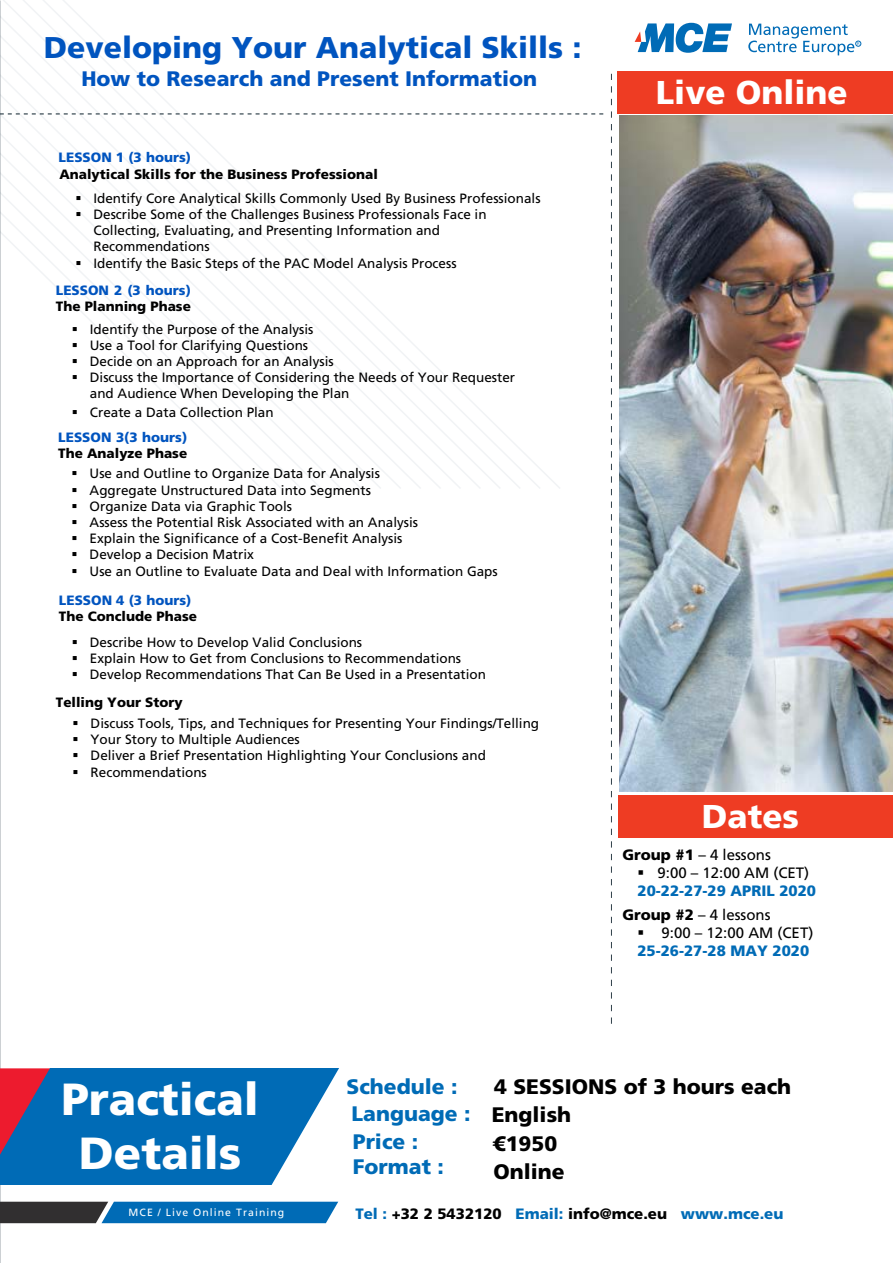
<style>
.page{position:relative;width:893px;height:1263px;background:#fff}
.page>*{position:absolute;margin:0;border:0;box-sizing:border-box;transform-origin:0 0}
.t1{font:900 45px/54px "Frutiger LT Std";color:#fff;text-align:center}
.t2{font:900 33px "Frutiger LT Std";color:#fff}
.t3{font:900 30px "Frutiger LT Std";color:#0054bf}
.t4{font:900 21px/28.5px "Frutiger LT Std";color:#000}
.t5{font:900 21px "Frutiger LT Std";color:#0054bf}
.t6{font:900 21px/27.6px "Frutiger LT Std";color:#006bb6}
.t7{font:900 15px/18px "Frutiger LT Std";color:#006bb6}
.t8{font:900 15px "Frutiger LT Std";color:#000}
.t9{font:15px "Frutiger LT Std";color:#000}
.t10{font:13.5px/16.2px "Frutiger LT Std";color:#000}
.t11{font:900 13.5px "Frutiger LT Std";color:#000}
.t12{font:900 13.5px "Frutiger LT Std";color:#0054bf}
.t13{font:10.5px "Frutiger LT Std";letter-spacing:.1em;color:#fff}
.s1{font-weight:900;color:#0054bf}
.s2{font-weight:900}
.s3{color:#000}
.s4{font-weight:400;color:#000}
.s5{color:#006bb6}
</style>
<div class="page">
<svg style="left:263px;top:113px;width:160px;height:376px"></svg>
<svg style="left:0;top:0;width:263px;height:491px"></svg>
<svg style="left:635px;top:23px;width:97px;height:30px"></svg>
<svg style="left:748px;top:24px;width:113px;height:31px"></svg>
<div style="left:617px;top:71px;width:276px;height:43px;background:#ee3c23"></div>
<div style="left:618px;top:795px;width:275px;height:42px;background:#ee3c23"></div>
<svg style="left:611px;top:74px;width:1px;height:950px"></svg>
<svg style="left:0;top:114px;width:603px;height:1px"></svg>
<img style="left:620px;top:115px;width:273px;height:676px">
<svg style="left:0;top:1068px;width:339px;height:116px;background:#2574b5"></svg>
<svg style="left:0;top:1202px;width:338px;height:21px;background:#175d90"></svg>
<h3 class="t3" style="left:44px;top:29px;width:539px">Developing Your Analytical Skills :</h3>
<h3 class="t5" style="left:81px;top:66px;width:457px">How to Research and Present Information</h3>
<p class="t12" style="left:59px;top:149px;width:134px">LESSON 1 (3 hours)</p>
<p class="t11" style="left:59px;top:166px;width:320px">Analytical Skills for the Business Professional</p>
<p class="t10" style="left:75px;top:190px;width:467px">▪ Identify Core Analytical Skills Commonly Used By Business Professionals</p>
<p class="t10" style="left:93px;top:206px;width:395px;text-indent:-18px">▪ Describe Some of the Challenges Business Professionals Face in<br>Collecting, Evaluating, and Presenting Information and<br>Recommendations</p>
<p class="t10" style="left:75px;top:255px;width:383px">▪ Identify the Basic Steps of the PAC Model Analysis Process</p>
<p class="t12" style="left:56px;top:282px;width:137px">LESSON 2 (3 hours)</p>
<p class="t11" style="left:56px;top:298px;width:137px">The Planning Phase</p>
<p class="t10" style="left:72px;top:321px;width:243px">▪ Identify the Purpose of the Analysis</p>
<p class="t10" style="left:72px;top:337px;width:238px">▪ Use a Tool for Clarifying Questions</p>
<p class="t10" style="left:72px;top:353px;width:263px">▪ Decide on an Approach for an Analysis</p>
<p class="t10" style="left:90px;top:370px;width:427px;text-indent:-18px">▪ Discuss the Importance of Considering the Needs of Your Requester and Audience When Developing the Plan</p>
<p class="t10" style="left:58px;top:400px;width:217px;line-height:24.5px;text-indent:14px">▪ Create a Data Collection Plan<br><span class="s1">LESSON 3(3 hours)</span></p>
<p class="t11" style="left:58px;top:445px;width:131px">The Analyze Phase</p>
<p class="t10" style="left:72px;top:466px;width:310px">▪ Use and Outline to Organize Data for Analysis</p>
<p class="t10" style="left:72px;top:482px;width:301px">▪ Aggregate Unstructured Data into Segments</p>
<p class="t10" style="left:72px;top:498px;width:222px">▪ Organize Data via Graphic Tools</p>
<p class="t10" style="left:72px;top:514px;width:348px">▪ Assess the Potential Risk Associated with an Analysis</p>
<p class="t10" style="left:72px;top:530px;width:332px">▪ Explain the Significance of a Cost-Benefit Analysis</p>
<p class="t10" style="left:72px;top:547px;width:184px">▪ Develop a Decision Matrix</p>
<p class="t10" style="left:72px;top:563px;width:428px">▪ Use an Outline to Evaluate Data and Deal with Information Gaps</p>
<p class="t12" style="left:59px;top:592px;width:134px">LESSON 4 (3 hours)</p>
<p class="t11" style="left:59px;top:608px;width:140px">The Conclude Phase</p>
<p class="t10" style="left:72px;top:634px;width:292px">▪ Describe How to Develop Valid Conclusions</p>
<p class="t10" style="left:72px;top:650px;width:391px">▪ Explain How to Get from Conclusions to Recommendations</p>
<p class="t10" style="left:72px;top:666px;width:416px">▪ Develop Recommendations That Can Be Used in a Presentation</p>
<p class="t10" style="left:73px;top:715px;width:468px">▪ Discuss Tools, Tips, and Techniques for Presenting Your Findings/Telling</p>
<p class="t10" style="left:73px;top:731px;width:229px">▪ Your Story to Multiple Audiences</p>
<p class="t10" style="left:73px;top:748px;width:415px">▪ Deliver a Brief Presentation Highlighting Your Conclusions and</p>
<p class="t10" style="left:73px;top:764px;width:136px">▪ Recommendations</p>
<p class="t11" style="left:56px;top:694px;width:128px">Telling Your Story</p>
<h2 class="t2" style="left:656px;top:73px;width:193px">Live Online</h2>
<h2 class="t2" style="left:702px;top:796px;width:99px">Dates</h2>
<p class="t9" style="left:622px;top:846px;width:150px"><span class="s2">Group #1</span> – 4 lessons</p>
<p class="t7" style="left:637px;top:863px;width:180px"><span class="s3">▪</span> <span class="s4">9:00 – 12:00 AM (CET)<br></span>20-22-27-29 APRIL 2020</p>
<p class="t7" style="left:637px;top:923px;width:177px"><span class="s3">▪</span> <span class="s4">9:00 – 12:00 AM (CET)<br></span>25-26-27-28 MAY 2020</p>
<p class="t9" style="left:622px;top:905px;width:150px"><span class="s2">Group #2</span> – 4 lessons</p>
<h1 class="t1" style="left:61px;top:1072px;width:199px">Practical<br>Details</h1>
<h3 class="t6" style="left:347px;top:1073px;width:126px">Schedule :<br>Language :<br>Price :</h3>
<h3 class="t6" style="left:353px;top:1153px;width:93px">Format :</h3>
<h3 class="t4" style="left:492px;top:1072px;width:301px">4 SESSIONS of 3 hours each<br>English<br>€1950<br>Online</h3>
<p class="t13" style="left:129px;top:1206px;width:157px">MCE / Live Online Training</p>
<p class="t8" style="left:355px;top:1204px;width:429px"><span class="s5">Tel :</span> +32 2 5432120 <span class="s5">Email:</span> info@mce.eu <span class="s5">www.mce.eu</span></p>
</div>
